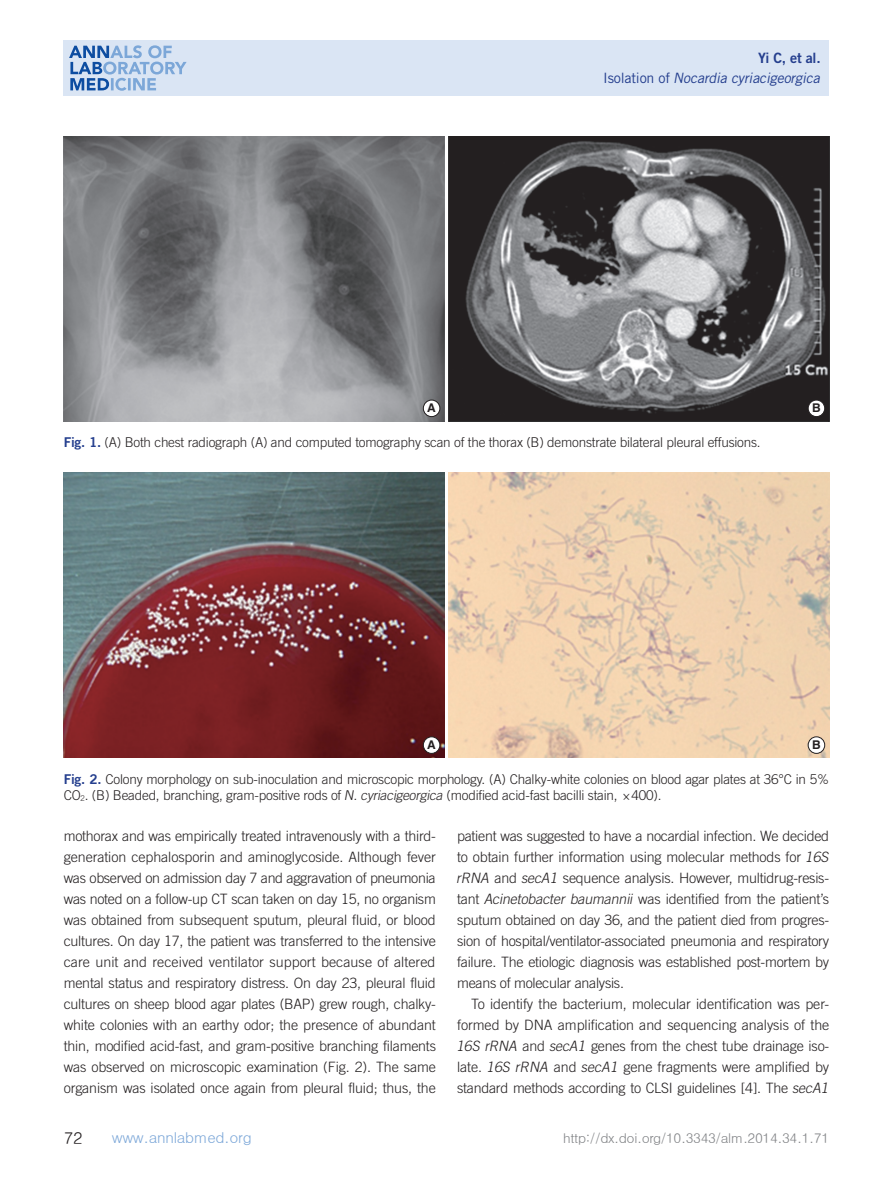
<style>
.page{position:relative;width:893px;height:1191px;background:#fff}
.page>*{position:absolute;margin:0;border:0;box-sizing:border-box;transform-origin:0 0}
.URL{font:16.5px "Dotum";color:#231f20}
.URL-2{font:15px "Dotum";letter-spacing:-.02em;color:#7ca7d8}
.본문{font:300 14.25px/21px "Trade Gothic LT Std";letter-spacing:-.015em;color:#231f20}
.하시라제목{font:italic 14.25px "Trade Gothic LT Std";color:#253f8e}
.하시라이름{font:14.25px "Trade Gothic LT Std Bd 2";color:#253f8e}
.표제목_그림설명{font:300 13.5px/16.2px "Trade Gothic LT Std";letter-spacing:-.015em;color:#231f20}
.t1{font:13.5px "Dotum";letter-spacing:-.03em;color:#808285}
.t2{font:700 12px "Helvetica LT Std";color:#231f20}
.s1{font-style:normal}
.s2{font-family:"Trade Gothic LT Std Bd 2";font-weight:400;color:#253f8e}
.s3{font-size:7.8px}
.s4{font-style:italic}
.s5{font-family:"Arno Pro";font-weight:400}
</style>
<div class="page">
<div style="left:64px;top:40px;width:765px;height:56px;background:#dae5f4"></div>
<svg style="left:69px;top:45px;width:118px;height:46px"></svg>
<img style="left:64px;top:136px;width:380px;height:285px">
<img style="left:449px;top:136px;width:380px;height:285px">
<div style="left:423px;top:400px;width:17px;height:16px;background:#fff;border-radius:50%"></div>
<div style="left:423px;top:400px;width:17px;height:17px;border:1px solid #231f20;border-radius:50%"></div>
<div style="left:808px;top:400px;width:17px;height:16px;background:#fff;border-radius:50%"></div>
<div style="left:808px;top:400px;width:17px;height:17px;border:1px solid #231f20;border-radius:50%"></div>
<img style="left:64px;top:473px;width:380px;height:285px">
<img style="left:449px;top:473px;width:380px;height:285px">
<div style="left:423px;top:737px;width:17px;height:16px;background:#fff;border-radius:50%"></div>
<div style="left:423px;top:736px;width:17px;height:17px;border:1px solid #231f20;border-radius:50%"></div>
<div style="left:808px;top:737px;width:17px;height:16px;background:#fff;border-radius:50%"></div>
<div style="left:808px;top:736px;width:17px;height:17px;border:1px solid #231f20;border-radius:50%"></div>
<p class="하시라이름" style="left:758px;top:49px;width:64px">Yi C, et al.</p>
<p class="하시라제목" style="left:603px;top:69px;width:221px"><span class="s1">I s o l a t i o n o f</span> Nocardia cyriacigeorgica</p>
<p class="t2" style="left:427px;top:401px;width:10px">A</p>
<p class="t2" style="left:812px;top:401px;width:10px">B</p>
<p class="표제목_그림설명" style="left:64px;top:434px;width:698px"><span class="s2">Fig. 1.</span> (A) Both chest radiograph (A) and computed tomography scan of the thorax (B) demonstrate bilateral pleural effusions.</p>
<p class="t2" style="left:427px;top:737px;width:10px">A</p>
<p class="t2" style="left:812px;top:737px;width:10px">B</p>
<p class="표제목_그림설명" style="left:64px;top:771px;width:767px"><span class="s2">Fig. 2.</span> Colony morphology on sub-inoculation and microscopic morphology. (A) Chalky-white colonies on blood agar plates at 36°C in 5%<br>CO<span class="s3">2</span>. (B) Beaded, branching, gram-positive rods of <span class="s4">N.cyriacigeorgica</span> (modified acid-fast bacilli stain, <span class="s5">×</span>400).</p>
<p class="본문" style="left:64px;top:825px;width:374px;text-align:justify">mothorax and was empirically treated intravenously with a third&shy;generation cephalosporin and aminoglycoside. Although fever was observed on admission day 7 and aggravation of pneumonia was noted on a follow-up CT scan taken on day 15, no organism was obtained from subsequent sputum, pleural fluid, or blood cultures. On day 17, the patient was transferred to the intensive care unit and received ventilator support because of altered mental status and respiratory distress. On day 23, pleural fluid cultures on sheep blood agar plates (BAP) grew rough, chalky&shy;white colonies with an earthy odor; the presence of abundant thin, modified acid-fast, and gram-positive branching filaments was observed on microscopic examination (Fig. 2). The same organism was isolated once again from pleural fluid; thus, the</p>
<p class="본문" style="left:456px;top:825px;width:376px">patient was suggested to have a nocardial infection. We decided to obtain further information using molecular methods for <span class="s4">16S rRNA</span> and <span class="s4">secA1</span> sequence analysis. However, multidrug-resis&shy;tant <span class="s4">Acinetobacter baumannii</span> was identified from the patient’s sputum obtained on day 36, and the patient died from progres&shy;sion of hospital/ventilator-associated pneumonia and respiratory failure. The etiologic diagnosis was established post-mortem by means of molecular analysis.</p>
<p class="본문" style="left:456px;top:993px;width:376px;text-indent:15px">To identify the bacterium, molecular identification was per&shy;formed by DNA amplification and sequencing analysis of the <span class="s4">16S rRNA</span> and <span class="s4">secA1</span> genes from the chest tube drainage iso&shy;late. <span class="s4">16S rRNA</span> and <span class="s4">secA1</span> gene fragments were amplified by standard methods according to CLSI guidelines [4]. The <span class="s4">secA1</span></p>
<p class="URL" style="left:64px;top:1129px;width:20px">72</p>
<p class="URL-2" style="left:112px;top:1130px;width:142px">www.annlabmed.org</p>
<p class="t1" style="left:563px;top:1131px;width:267px">http://dx.doi.org/10.3343/alm.2014.34.1.71</p>
</div>
